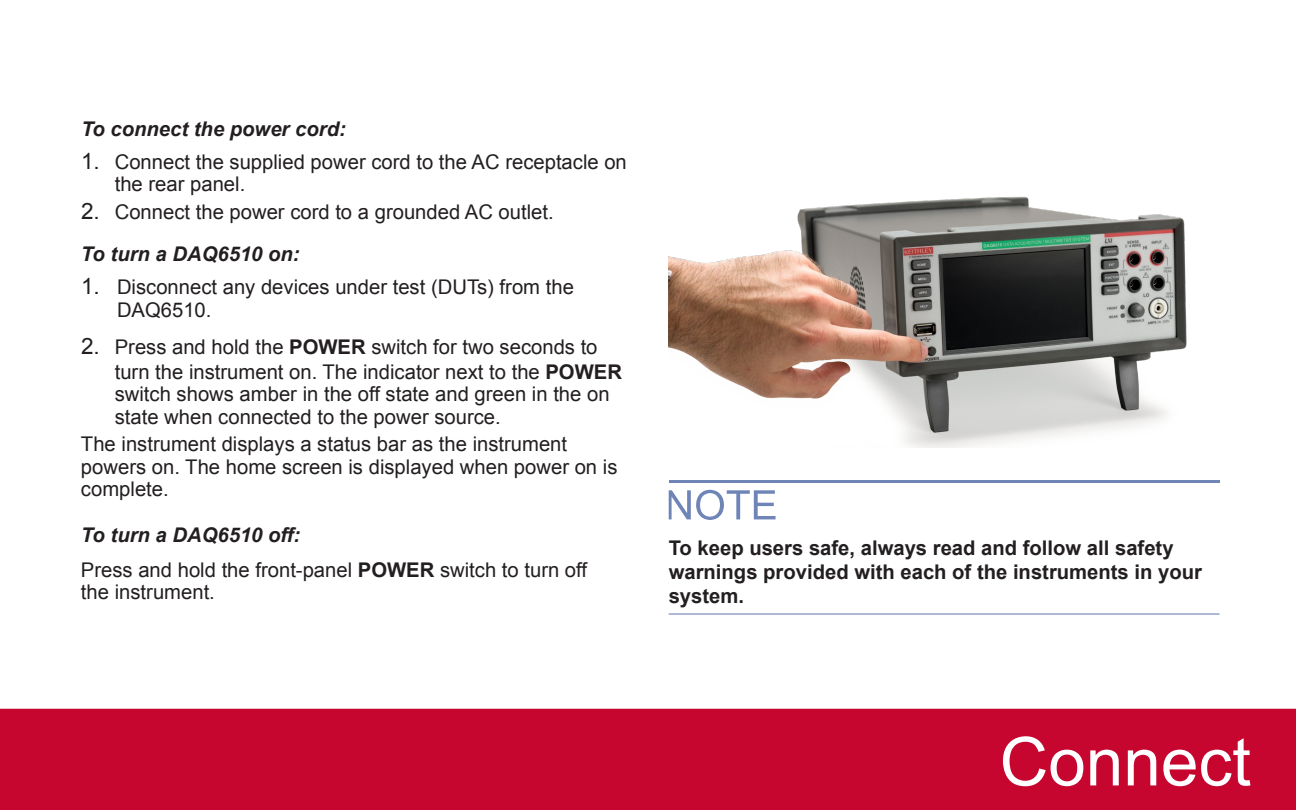
<style>
.page{position:relative;width:1296px;height:810px;background:#fff}
.page>*{position:absolute;margin:0;border:0;box-sizing:border-box;transform-origin:0 0}
.t1{font:67.5px "Arial";color:#fff}
.t2{font:20.25px/22.5px "Arial";color:#231f20}
.t3{font:700 20.25px/24.3px "Arial";color:#231f20}
.t4{font:italic 700 20.25px "Arial";color:#231f20}
.s1{font-size:22.5px}
.s2{font-weight:700;font-style:italic}
.s3{font-weight:700}
</style>
<div class="page">
<div style="left:0;top:709px;width:1296px;height:101px;background:#c7062f"></div>
<img style="left:668px;top:196px;width:519px;height:252px">
<hr style="left:669px;top:480px;width:550px;height:3px;background:#6f85b8">
<svg style="left:669px;top:490px;width:107px;height:30px"></svg>
<hr style="left:669px;top:613px;width:551px;height:2px;background:#6f85b8">
<p class="t4" style="left:81px;top:116px;width:266px">To connect the power cord:</p>
<p class="t2" style="left:115px;top:151px;width:514px;text-indent:-34px"><span class="s1">1.</span> Connect the supplied power cord to the AC receptacle on the rear panel.</p>
<p class="t2" style="left:81px;top:190px;width:474px;line-height:42.8px"><span class="s1">2.</span> Connect the power cord to a grounded AC outlet.<br><span class="s2">To turn a DAQ6510 on:</span></p>
<p class="t2" style="left:117px;top:276px;width:458px;text-indent:-36px"><span class="s1">1.</span> Disconnect any devices under test (DUTs) from the<br>DAQ6510.</p>
<p class="t2" style="left:115px;top:336px;width:509px;line-height:23.2px;text-indent:-34px"><span class="s1">2.</span> Press and hold the <span class="s3">POWER</span> switch for two seconds to turn the instrument on. The indicator next to the <span class="s3">POWER </span>switch shows amber in the off state and green in the on state when connected to the power source.</p>
<p class="t2" style="left:81px;top:433px;width:538px">The instrument displays a status bar as the instrument powers on. The home screen is displayed when power on is complete.</p>
<p class="t2" style="left:81px;top:518px;width:508px;line-height:34.4px"><span class="s2">To turn a DAQ6510 off:<br></span>Press and hold the front-panel <span class="s3">POWER</span> switch to turn off</p>
<p class="t2" style="left:81px;top:581px;width:135px">the instrument.</p>
<p class="t3" style="left:669px;top:536px;width:535px">To keep users safe, always read and follow all safety warnings provided with each of the instruments in your system.</p>
<h1 class="t1" style="left:1000px;top:718px;width:253px">Connect</h1>
</div>
